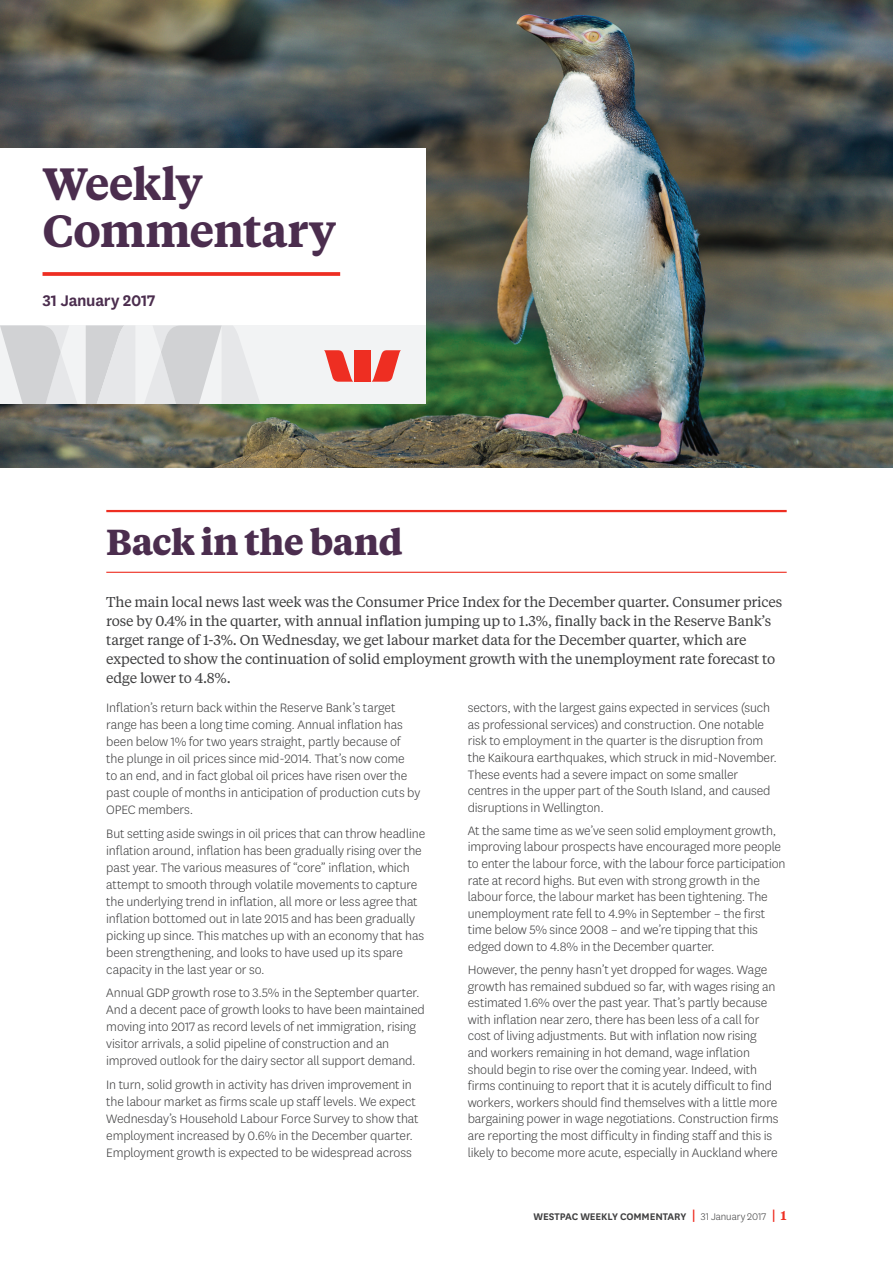
<style>
.page{position:relative;width:893px;height:1263px;background:#fff}
.page>*{position:absolute;margin:0;border:0;box-sizing:border-box;transform-origin:0 0}
.t1{font:600 45px/46.5px "Tiempos Text";letter-spacing:-.025em;color:#4b2d4e}
.t2{font:700 36px "Tiempos Text";letter-spacing:-.02em;color:#4b2d4e}
.t3{font:600 18px "National LF";letter-spacing:-.02em;color:#4b2d4e}
.t4{font:300 14.25px/16.6px "National LF";letter-spacing:-.01em;color:#3e3e3f}
.t5{font:14.25px/18.8px "Tiempos Text";letter-spacing:-.015em;color:#3e3e3f}
.t6{font:600 11.25px "National LF";letter-spacing:-.005em;color:#3e3e3f}
.s1{font-family:"Tiempos Text";font-size:13.5px;color:#ee2e22}
.s2{font-weight:300}
.s3{font-family:"Tiempos Text";font-size:12.75px;color:#ee2e22}
</style>
<div class="page">
<img style="left:0;top:0;width:893px;height:468px">
<div style="left:0;top:149px;width:425px;height:255px;background:#fff"></div>
<div style="left:0;top:325px;width:425px;height:79px;background:#f2f3f4"></div>
<svg style="left:0;top:325px;width:260px;height:79px"></svg>
<svg style="left:324px;top:350px;width:29px;height:32px"></svg>
<svg style="left:371px;top:350px;width:30px;height:32px"></svg>
<div style="left:354px;top:350px;width:17px;height:32px;background:#ee2e22"></div>
<svg style="left:43px;top:272px;width:297px;height:4px"></svg>
<hr style="left:106px;top:510px;width:681px;height:2px;background:#ee2e22">
<hr style="left:106px;top:572px;width:681px;height:1px;background:#ee2e22">
<h1 class="t1" style="left:43px;top:159px;width:295px">Weekly<br>Commentary</h1>
<p class="t3" style="left:43px;top:288px;width:114px">31 January 2017</p>
<h2 class="t2" style="left:106px;top:516px;width:298px">Back in the band</h2>
<p class="t5" style="left:106px;top:592px;width:677px">The main local news last week was the Consumer Price Index for the December quarter. Consumer prices rose by 0.4% in the quarter, with annual inflation jumping up to 1.3%, finally back in the Reserve Bank’s target range of 1-3%. On Wednesday, we get labour market data for the December quarter, which are expected to show the continuation of solid employment growth with the unemployment rate forecast to edge lower to 4.8%.</p>
<p class="t4" style="left:106px;top:699px;width:316px">Inflation’s return back within the Reserve Bank’s target range has been a long time coming. Annual inflation has been below 1% for two years straight, partly because of the plunge in oil prices since mid-2014. That’s now come<br>to an end, and in fact global oil prices have risen over the past couple of months in anticipation of production cuts by OPEC members.</p>
<p class="t4" style="left:106px;top:824px;width:320px">But setting aside swings in oil prices that can throw headline inflation around, inflation has been gradually rising over the past year. The various measures of “core” inflation, which attempt to smooth through volatile movements to capture the underlying trend in inflation, all more or less agree that inflation bottomed out in late 2015 and has been gradually picking up since. This matches up with an economy that has been strengthening, and looks to have used up its spare capacity in the last year or so.</p>
<p class="t4" style="left:106px;top:984px;width:320px">Annual GDP growth rose to 3.5% in the September quarter.<br>And a decent pace of growth looks to have been maintained moving into 2017 as record levels of net immigration, rising visitor arrivals, a solid pipeline of construction and an improved outlook for the dairy sector all support demand.</p>
<p class="t4" style="left:106px;top:1075px;width:314px">In turn, solid growth in activity has driven improvement in the labour market as firms scale up staff levels. We expect Wednesday’s Household Labour Force Survey to show that employment increased by 0.6% in the December quarter.<br>Employment growth is expected to be widespread across</p>
<p class="t4" style="left:468px;top:699px;width:311px">sectors, with the largest gains expected in services (such as professional services) and construction. One notable risk to employment in the quarter is the disruption from the Kaikoura earthquakes, which struck in mid-November.<br>These events had a severe impact on some smaller centres in the upper part of the South Island, and caused disruptions in Wellington.</p>
<p class="t4" style="left:468px;top:822px;width:319px">At the same time as we’ve seen solid employment growth, improving labour prospects have encouraged more people to enter the labour force, with the labour force participation rate at record highs. But even with strong growth in the labour force, the labour market has been tightening. The unemployment rate fell to 4.9% in September – the first time below 5% since 2008 – and we’re tipping that this edged down to 4.8% in the December quarter.</p>
<p class="t4" style="left:468px;top:961px;width:312px">However, the penny hasn’t yet dropped for wages. Wage growth has remained subdued so far, with wages rising an estimated 1.6% over the past year. That’s partly because with inflation near zero, there has been less of a call for cost of living adjustments. But with inflation now rising and workers remaining in hot demand, wage inflation should begin to rise over the coming year. Indeed, with firms continuing to report that it is acutely difficult to find workers, workers should find themselves with a little more bargaining power in wage negotiations. Construction firms are reporting the most difficulty in finding staff and this is likely to become more acute, especially in Auckland where</p>
<p class="t6" style="left:533px;top:1209px;width:255px">WESTPAC WEEKLY COMMENTARY <span class="s1">|</span> <span class="s2">31 January 2017</span> <span class="s1">|</span> <span class="s3">1</span></p>
</div>
